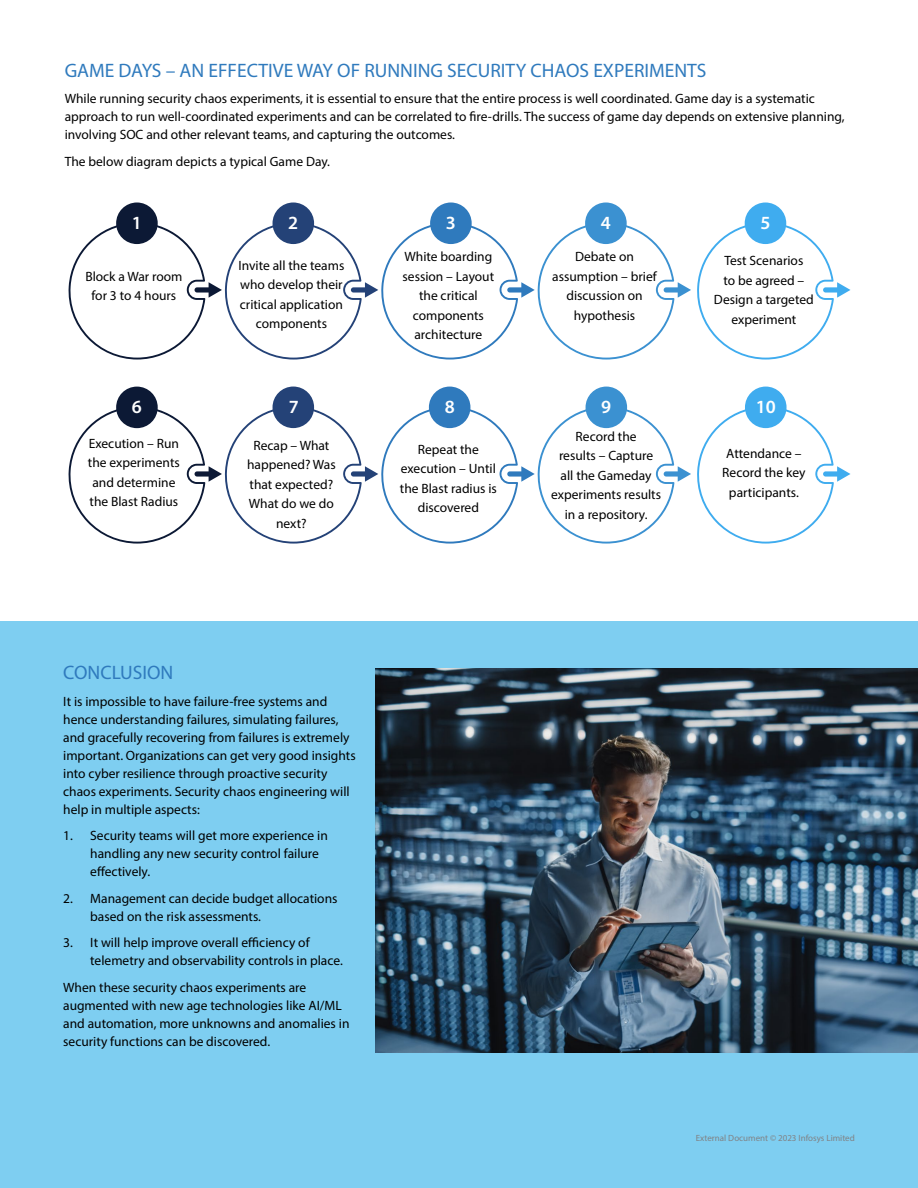
<style>
.page{position:relative;width:918px;height:1188px;background:#fff}
.page>*{position:absolute;margin:0;border:0;box-sizing:border-box;transform-origin:0 0}
.t1{font:19.5px "Myriad Pro";color:#2f7abd}
.t2{font:600 18.75px "Myriad Pro";color:#fff}
.t3{font:13.5px/19.5px "Myriad Pro";color:#000;text-align:center}
.t4{font:9px "Myriad Pro";color:#808285}
</style>
<div class="page">
<div style="left:0;top:621px;width:918px;height:567px;background:#7ecef1"></div>
<div style="left:116px;top:203px;width:42px;height:41px;background:#0c1935;border-radius:50%"></div>
<div style="left:273px;top:203px;width:41px;height:41px;background:#244277;border-radius:50%"></div>
<div style="left:430px;top:203px;width:42px;height:41px;background:#2f7abd;border-radius:50%"></div>
<div style="left:585px;top:203px;width:42px;height:41px;background:#3b91d1;border-radius:50%"></div>
<svg style="left:68px;top:220px;width:782px;height:140px"></svg>
<div style="left:745px;top:203px;width:41px;height:41px;background:#3facef;border-radius:50%"></div>
<div style="left:116px;top:387px;width:42px;height:41px;background:#0c1935;border-radius:50%"></div>
<div style="left:273px;top:387px;width:41px;height:41px;background:#244277;border-radius:50%"></div>
<div style="left:429px;top:387px;width:41px;height:41px;background:#2f7abd;border-radius:50%"></div>
<div style="left:586px;top:387px;width:41px;height:41px;background:#3b91d1;border-radius:50%"></div>
<svg style="left:68px;top:404px;width:782px;height:140px"></svg>
<div style="left:745px;top:387px;width:42px;height:41px;background:#3facef;border-radius:50%"></div>
<img style="left:375px;top:668px;width:543px;height:385px">
<h1 class="t1" style="left:65px;top:58px;width:643px">GAME DAYS – AN EFFECTIVE WAY OF RUNNING SECURITY CHAOS EXPERIMENTS</h1>
<p class="t3" style="left:65px;top:90px;width:782px;line-height:18px;text-align:left">While running security chaos experiments, it is essential to ensure that the entire process is well coordinated. Game day is a systematic approach to run well-coordinated experiments and can be correlated to fire-drills. The success of game day depends on extensive planning, involving SOC and other relevant teams, and capturing the outcomes.</p>
<p class="t3" style="left:65px;top:151px;width:267px">The below diagram depicts a typical Game Day.</p>
<h2 class="t2" style="left:132px;top:211px;width:12px">1</h2>
<p class="t3" style="left:85px;top:266px;width:99px">Block a War room for 3 to 4 hours</p>
<h2 class="t2" style="left:288px;top:211px;width:12px">2</h2>
<h2 class="t2" style="left:446px;top:211px;width:12px">3</h2>
<h2 class="t2" style="left:601px;top:211px;width:12px">4</h2>
<h2 class="t2" style="left:760px;top:211px;width:12px">5</h2>
<p class="t3" style="left:238px;top:255px;width:107px">Invite all the teams who develop their critical application components</p>
<p class="t3" style="left:403px;top:247px;width:93px">White boarding session – Layout the critical components architecture</p>
<p class="t3" style="left:552px;top:247px;width:106px">Debate on assumption – brief discussion on hypothesis</p>
<p class="t3" style="left:714px;top:251px;width:101px">Test Scenarios<br>to be agreed –<br>Design a targeted experiment</p>
<h2 class="t2" style="left:132px;top:395px;width:12px">6</h2>
<h2 class="t2" style="left:289px;top:395px;width:12px">7</h2>
<h2 class="t2" style="left:445px;top:395px;width:12px">8</h2>
<h2 class="t2" style="left:601px;top:395px;width:12px">9</h2>
<h2 class="t2" style="left:756px;top:395px;width:22px">10</h2>
<p class="t3" style="left:88px;top:433px;width:93px">Execution – Run the experiments and determine the Blast Radius</p>
<p class="t3" style="left:247px;top:435px;width:90px">Recap – What happened? Was that expected?<br>What do we do next?</p>
<p class="t3" style="left:400px;top:439px;width:99px">Repeat the execution – Until the Blast radius is discovered</p>
<p class="t3" style="left:551px;top:426px;width:112px">Record the<br>results – Capture all the Gameday experiments results in a repository.</p>
<p class="t3" style="left:722px;top:443px;width:85px">Attendance –<br>Record the key participants.</p>
<h1 class="t1" style="left:63px;top:661px;width:112px">CONCLUSION</h1>
<p class="t3" style="left:63px;top:692px;width:294px;line-height:18px;text-align:left">It is impossible to have failure-free systems and hence understanding failures, simulating failures, and gracefully recovering from failures is extremely important. Organizations can get very good insights into cyber resilience through proactive security chaos experiments. Security chaos engineering will help in multiple aspects:</p>
<p class="t3" style="left:90px;top:827px;width:239px;line-height:18px;text-align:left;text-indent:-27px">1. Security teams will get more experience in handling any new security control failure effectively.</p>
<p class="t3" style="left:90px;top:889px;width:249px;line-height:18px;text-align:left;text-indent:-27px">2. Management can decide budget allocations based on the risk assessments.</p>
<p class="t3" style="left:90px;top:934px;width:254px;line-height:18px;text-align:left;text-indent:-27px">3. It will help improve overall efficiency of telemetry and observability controls in place.</p>
<p class="t3" style="left:63px;top:978px;width:288px;line-height:18px;text-align:left">When these security chaos experiments are augmented with new age technologies like AI/ML and automation, more unknowns and anomalies in security functions can be discovered.</p>
<p class="t4" style="left:696px;top:1132px;width:161px">External Document © 2023 Infosys Limited</p>
</div>
